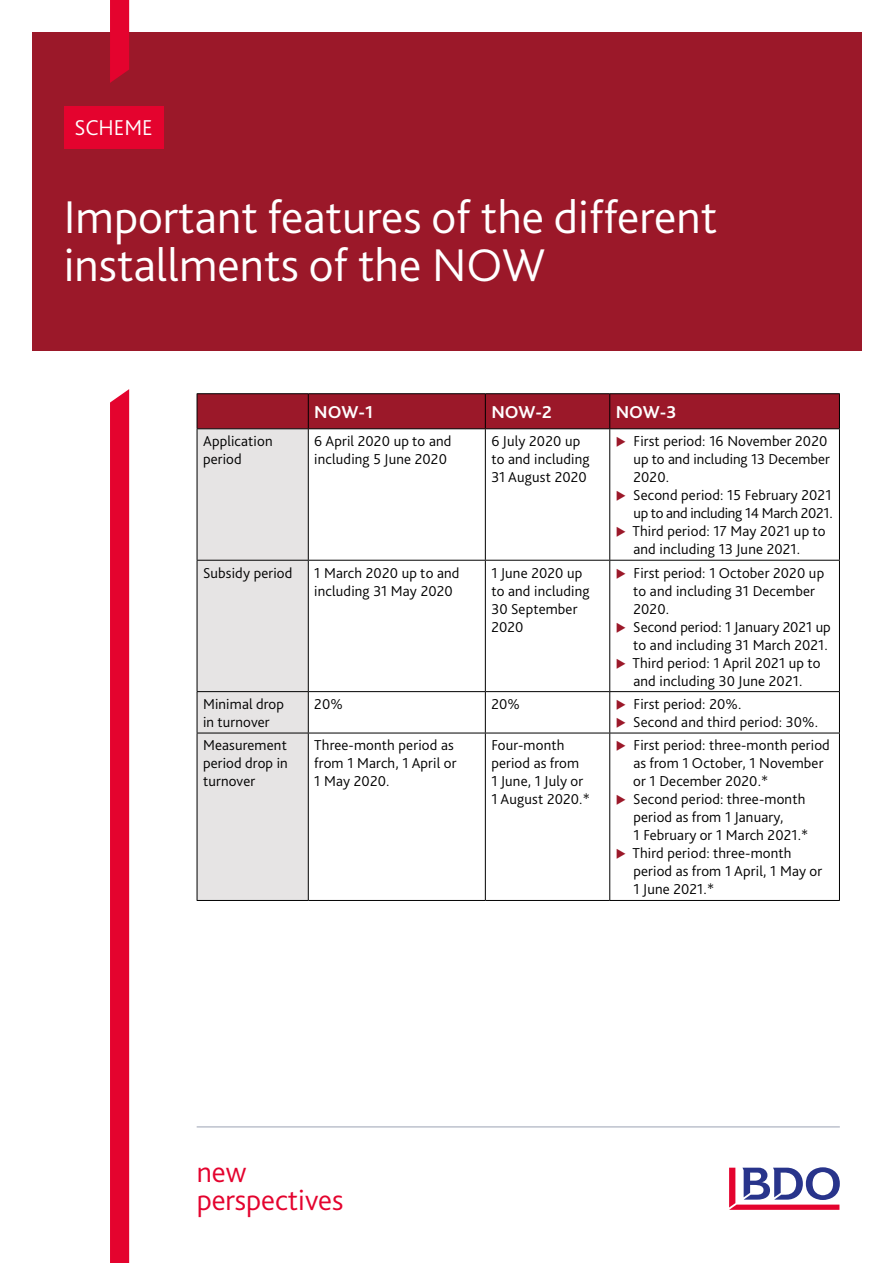
<style>
.page{position:relative;width:893px;height:1263px;background:#fff}
.page>*{position:absolute;margin:0;border:0;box-sizing:border-box;transform-origin:0 0}
.t1{font:300 48px/48px "Bliss Pro";color:#fff}
.t2{font:300 30px/28.3px "Bliss Pro";color:#e4032e}
.t3{font:300 22.5px "Bliss Pro";color:#fff}
.t4{font:700 18px "Bliss Pro";letter-spacing:-.005em;color:#fff}
.t5{font:300 15px/18px "Bliss Pro";letter-spacing:.01em;color:#000}
.t6{font:300 15px/18px "Bliss Pro";letter-spacing:-.01em;color:#000;text-align:right}
.s1{color:#9b1829}
</style>
<div class="page">
<div style="left:32px;top:32px;width:829px;height:319px;background:#9b1829"></div>
<svg style="left:110px;top:0;width:19px;height:83px;background:#de042d"></svg>
<div style="left:110px;top:389px;width:19px;height:874px;background:#e4032e"></div>
<svg style="left:729px;top:1167px;width:111px;height:43px"></svg>
<hr style="left:197px;top:1126px;width:643px;height:1px;background:#a6adbc">
<div style="left:64px;top:106px;width:99px;height:43px;background:#e4032e"></div>
<div style="left:198px;top:394px;width:641px;height:34px;background:#9b1829"></div>
<div style="left:198px;top:429px;width:110px;height:471px;background:#e6e4e4"></div>
<hr style="left:197px;top:393px;width:111px;height:1px;background:#000">
<hr style="left:197px;top:394px;width:1px;height:34px;background:#000">
<hr style="left:308px;top:393px;width:177px;height:1px;background:#000">
<hr style="left:308px;top:394px;width:1px;height:34px;background:#000">
<hr style="left:485px;top:393px;width:125px;height:1px;background:#000">
<hr style="left:485px;top:394px;width:1px;height:34px;background:#000">
<hr style="left:610px;top:393px;width:230px;height:1px;background:#000">
<hr style="left:609px;top:394px;width:1px;height:34px;background:#000">
<hr style="left:839px;top:394px;width:1px;height:34px;background:#000">
<hr style="left:197px;top:428px;width:111px;height:1px;background:#000">
<hr style="left:197px;top:429px;width:1px;height:131px;background:#000">
<hr style="left:308px;top:428px;width:177px;height:1px;background:#000">
<hr style="left:308px;top:429px;width:1px;height:131px;background:#000">
<hr style="left:485px;top:428px;width:125px;height:1px;background:#000">
<hr style="left:485px;top:429px;width:1px;height:131px;background:#000">
<hr style="left:610px;top:428px;width:230px;height:1px;background:#000">
<hr style="left:609px;top:429px;width:1px;height:131px;background:#000">
<hr style="left:839px;top:429px;width:1px;height:131px;background:#000">
<hr style="left:197px;top:560px;width:111px;height:1px;background:#000">
<hr style="left:197px;top:561px;width:1px;height:130px;background:#000">
<hr style="left:308px;top:560px;width:177px;height:1px;background:#000">
<hr style="left:308px;top:561px;width:1px;height:130px;background:#000">
<hr style="left:485px;top:560px;width:125px;height:1px;background:#000">
<hr style="left:485px;top:561px;width:1px;height:130px;background:#000">
<hr style="left:610px;top:560px;width:230px;height:1px;background:#000">
<hr style="left:609px;top:561px;width:1px;height:130px;background:#000">
<hr style="left:839px;top:561px;width:1px;height:130px;background:#000">
<hr style="left:197px;top:691px;width:111px;height:1px;background:#000">
<hr style="left:197px;top:692px;width:1px;height:41px;background:#000">
<hr style="left:308px;top:691px;width:177px;height:1px;background:#000">
<hr style="left:308px;top:692px;width:1px;height:41px;background:#000">
<hr style="left:485px;top:691px;width:125px;height:1px;background:#000">
<hr style="left:485px;top:692px;width:1px;height:41px;background:#000">
<hr style="left:610px;top:691px;width:230px;height:1px;background:#000">
<hr style="left:609px;top:692px;width:1px;height:41px;background:#000">
<hr style="left:839px;top:692px;width:1px;height:41px;background:#000">
<hr style="left:197px;top:733px;width:111px;height:1px;background:#000">
<hr style="left:197px;top:733px;width:1px;height:167px;background:#000">
<hr style="left:308px;top:733px;width:177px;height:1px;background:#000">
<hr style="left:308px;top:733px;width:1px;height:167px;background:#000">
<hr style="left:485px;top:733px;width:125px;height:1px;background:#000">
<hr style="left:485px;top:733px;width:1px;height:167px;background:#000">
<hr style="left:610px;top:733px;width:230px;height:1px;background:#000">
<hr style="left:609px;top:733px;width:1px;height:167px;background:#000">
<hr style="left:839px;top:733px;width:1px;height:167px;background:#000">
<hr style="left:197px;top:900px;width:111px;height:1px;background:#000">
<hr style="left:308px;top:900px;width:177px;height:1px;background:#000">
<hr style="left:485px;top:900px;width:125px;height:1px;background:#000">
<hr style="left:610px;top:900px;width:230px;height:1px;background:#000">
<h3 class="t3" style="left:74px;top:114px;width:80px">SCHEME</h3>
<h1 class="t1" style="left:64px;top:192px;width:655px">Important features of the different installments of the NOW</h1>
<p class="t4" style="left:314px;top:401px;width:60px">NOW-1</p>
<p class="t4" style="left:491px;top:401px;width:62px">NOW-2</p>
<p class="t4" style="left:616px;top:401px;width:62px">NOW-3</p>
<p class="t5" style="left:203px;top:432px;width:71px">Application period</p>
<p class="t5" style="left:314px;top:432px;width:139px">6 April 2020 up to and including 5 June 2020</p>
<p class="t5" style="left:491px;top:432px;width:100px">6 July 2020 up to and including<br>31 August 2020</p>
<p class="t5" style="left:633px;top:432px;width:198px;text-indent:-18px"><span class="s1">◆</span> First period: 16 November 2020 up to and including 13 December<br>2020.</p>
<p class="t6" style="left:616px;top:486px;width:218px"><span class="s1">◆</span> Second period: 15 February 2021 up to and including 14 March 2021.</p>
<p class="t5" style="left:616px;top:522px;width:211px;text-align:center"><span class="s1">◆</span> Third period: 17 May 2021 up to and including 13 June 2021.</p>
<p class="t5" style="left:203px;top:563px;width:91px">Subsidy period</p>
<p class="t5" style="left:314px;top:563px;width:147px">1 March 2020 up to and including 31 May 2020</p>
<p class="t5" style="left:491px;top:563px;width:100px">1 June 2020 up to and including<br>30 September<br>2020</p>
<p class="t5" style="left:633px;top:563px;width:193px;text-indent:-17px"><span class="s1">◆</span> First period: 1 October 2020 up to and including 31 December<br>2020.</p>
<p class="t5" style="left:616px;top:617px;width:216px;text-align:right"><span class="s1">◆</span> Second period: 1 January 2021 up to and including 31 March 2021.</p>
<p class="t5" style="left:616px;top:653px;width:206px;text-align:center"><span class="s1">◆</span> Third period: 1 April 2021 up to and including 30 June 2021.</p>
<p class="t5" style="left:203px;top:695px;width:82px">Minimal drop in turnover</p>
<p class="t5" style="left:314px;top:695px;width:30px">20%</p>
<p class="t5" style="left:491px;top:695px;width:30px">20%</p>
<p class="t5" style="left:616px;top:695px;width:127px"><span class="s1">◆</span> First period: 20%.</p>
<p class="t5" style="left:616px;top:713px;width:204px"><span class="s1">◆</span> Second and third period: 30%.</p>
<p class="t5" style="left:203px;top:736px;width:86px;text-align:justify">Measurement period drop in turnover</p>
<p class="t5" style="left:314px;top:736px;width:144px">Three-month period as from 1 March, 1 April or<br>1 May 2020.</p>
<p class="t5" style="left:491px;top:736px;width:100px">Four-month period as from<br>1 June, 1 July or<br>1 August 2020.*</p>
<p class="t5" style="left:633px;top:736px;width:198px;text-indent:-17px"><span class="s1">◆</span> First period: three-month period as from 1 October, 1 November or 1 December 2020.*</p>
<p class="t5" style="left:633px;top:790px;width:176px;text-indent:-18px"><span class="s1">◆</span> Second period: three-month period as from 1 January,<br>1 February or 1 March 2021.*</p>
<p class="t5" style="left:633px;top:844px;width:190px;text-indent:-18px"><span class="s1">◆</span> Third period: three-month period as from 1 April, 1 May or<br>1 June 2021.*</p>
<h2 class="t2" style="left:197px;top:1157px;width:148px">new perspectives</h2>
</div>
